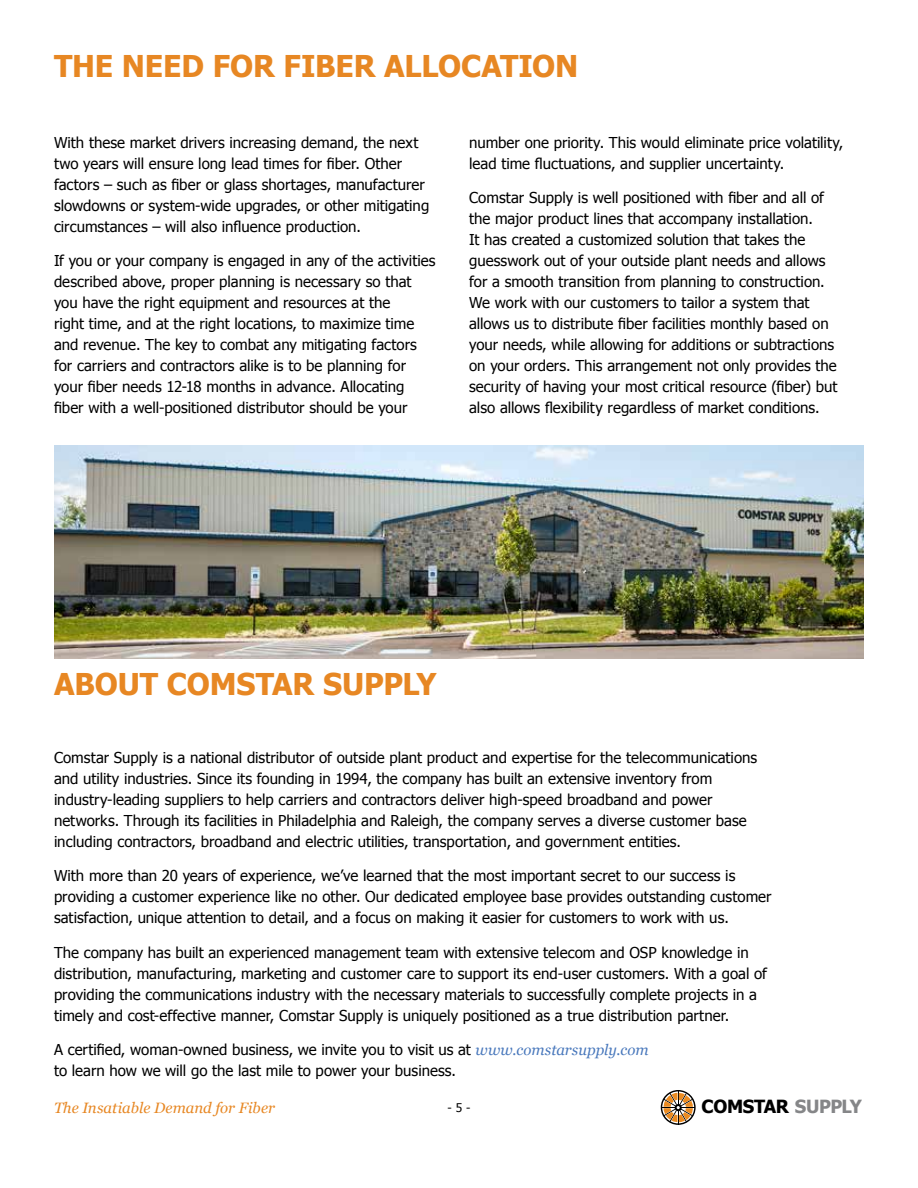
<style>
.page{position:relative;width:918px;height:1188px;background:#fff}
.page>*{position:absolute;margin:0;border:0;box-sizing:border-box;transform-origin:0 0}
.t1{font:700 30px "Tahoma";letter-spacing:-.005em;color:#e78723}
.t2{font:700 18.15px "Tahoma";letter-spacing:-.02em;color:#000}
.t3{font:15px/21px "Tahoma";color:#000}
.t4{font:italic 15px "Georgia";color:#e78723}
.t5{font:12px "Tahoma";color:#000}
.s1{font-family:"Georgia";font-style:italic;color:#4978bc}
.s2{color:#858688}
</style>
<div class="page">
<svg style="left:661px;top:1090px;width:35px;height:35px"></svg>
<img style="left:54px;top:445px;width:810px;height:214px">
<h1 class="t1" style="left:54px;top:47px;width:526px">THE NEED FOR FIBER ALLOCATION</h1>
<p class="t3" style="left:54px;top:131px;width:377px">With these market drivers increasing demand, the next two years will ensure long lead times for fiber. Other factors – such as fiber or glass shortages, manufacturer slowdowns or system-wide upgrades, or other mitigating circumstances – will also influence production.</p>
<p class="t3" style="left:54px;top:249px;width:383px">If you or your company is engaged in any of the activities described above, proper planning is necessary so that you have the right equipment and resources at the<br>right time, and at the right locations, to maximize time and revenue. The key to combat any mitigating factors for carriers and contractors alike is to be planning for your fiber needs 12-18 months in advance. Allocating fiber with a well-positioned distributor should be your</p>
<p class="t3" style="left:469px;top:131px;width:376px">number one priority. This would eliminate price volatility, lead time fluctuations, and supplier uncertainty.</p>
<p class="t3" style="left:469px;top:186px;width:370px">Comstar Supply is well positioned with fiber and all of the major product lines that accompany installation.<br>It has created a customized solution that takes the guesswork out of your outside plant needs and allows for a smooth transition from planning to construction.<br>We work with our customers to tailor a system that allows us to distribute fiber facilities monthly based on your needs, while allowing for additions or subtractions on your orders. This arrangement not only provides the security of having your most critical resource (fiber) but also allows flexibility regardless of market conditions.</p>
<h1 class="t1" style="left:54px;top:665px;width:384px">ABOUT COMSTAR SUPPLY</h1>
<p class="t3" style="left:54px;top:746px;width:705px">Comstar Supply is a national distributor of outside plant product and expertise for the telecommunications and utility industries. Since its founding in 1994, the company has built an extensive inventory from industry-leading suppliers to help carriers and contractors deliver high-speed broadband and power networks. Through its facilities in Philadelphia and Raleigh, the company serves a diverse customer base including contractors, broadband and electric utilities, transportation, and government entities.</p>
<p class="t3" style="left:54px;top:865px;width:719px">With more than 20 years of experience, we’ve learned that the most important secret to our success is providing a customer experience like no other. Our dedicated employee base provides outstanding customer satisfaction, unique attention to detail, and a focus on making it easier for customers to work with us.</p>
<p class="t3" style="left:54px;top:941px;width:714px">The company has built an experienced management team with extensive telecom and OSP knowledge in distribution, manufacturing, marketing and customer care to support its end-user customers. With a goal of providing the communications industry with the necessary materials to successfully complete projects in a timely and cost-effective manner, Comstar Supply is uniquely positioned as a true distribution partner.</p>
<p class="t3" style="left:54px;top:1039px;width:596px">A certified, woman-owned business, we invite you to visit us at <span class="s1">www.comstarsupply.com </span>to learn how we will go the last mile to power your business.</p>
<p class="t4" style="left:54px;top:1097px;width:223px">The Insatiable Demand for Fiber</p>
<p class="t5" style="left:448px;top:1100px;width:24px">- 5 -</p>
<p class="t2" style="left:702px;top:1095px;width:162px">COMSTAR <span class="s2">SUPPLY</span></p>
</div>
